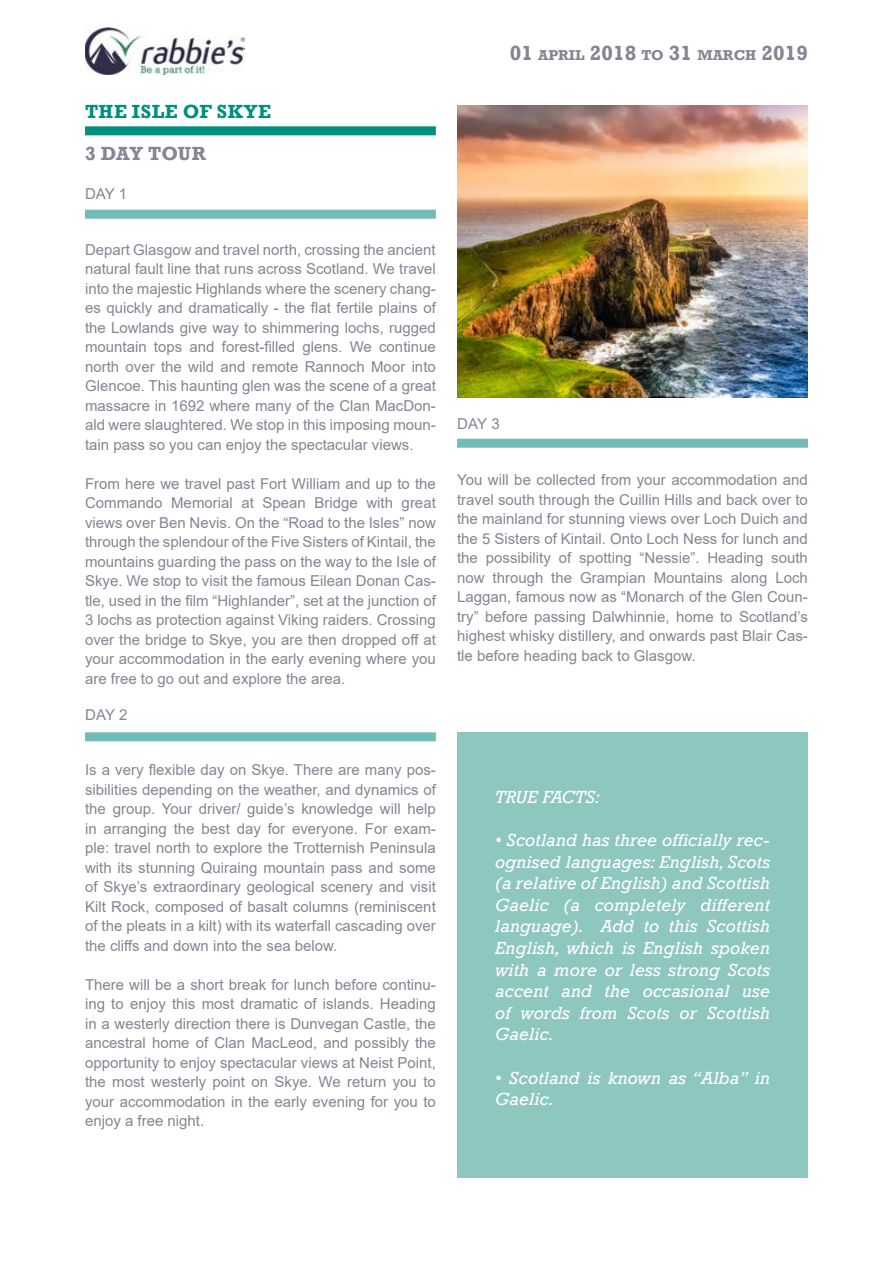
<style>
.page{position:relative;width:893px;height:1263px;background:#fff}
.page>*{position:absolute;margin:0;border:0;box-sizing:border-box;transform-origin:0 0}
.t1{font:700 21px "Rockwell";color:#858593}
.t2{font:700 19.5px "Rockwell";letter-spacing:.03em;color:#00907e}
.t3{font:700 19.5px "Rockwell";letter-spacing:-.005em;color:#858593}
.t4{font:italic 18px/21.6px "Rockwell";letter-spacing:.01em;color:#fff;text-align:justify}
.t5{font:15px/19.5px "Arial";color:#858593;text-align:justify}
.s1{font-size:14.7px}
</style>
<div class="page">
<img style="left:457px;top:106px;width:351px;height:291px">
<div style="left:85px;top:126px;width:351px;height:9px;background:#00907e"></div>
<div style="left:85px;top:210px;width:351px;height:9px;background:#71bcb4"></div>
<div style="left:85px;top:732px;width:351px;height:9px;background:#71bcb4"></div>
<div style="left:457px;top:439px;width:351px;height:9px;background:#71bcb4"></div>
<div style="left:457px;top:732px;width:351px;height:446px;background:#8dc7c0"></div>
<img style="left:85px;top:27px;width:159px;height:48px">
<h2 class="t2" style="left:85px;top:100px;width:188px">THE ISLE OF SKYE</h2>
<h2 class="t3" style="left:85px;top:142px;width:122px">3 DAY TOUR</h2>
<p class="t5" style="left:85px;top:184px;width:43px">DAY 1</p>
<p class="t5" style="left:85px;top:240px;width:352px">Depart Glasgow and travel north, crossing the ancient natural fault line that runs across Scotland. We travel into the majestic Highlands where the scenery chang&shy;es quickly and dramatically - the flat fertile plains of the Lowlands give way to shimmering lochs, rugged mountain tops and forest-filled glens. We continue north over the wild and remote Rannoch Moor into Glencoe. This haunting glen was the scene of a great massacre in 1692 where many of the Clan MacDon&shy;ald were slaughtered. We stop in this imposing moun&shy;tain pass so you can enjoy the spectacular views.</p>
<p class="t5" style="left:85px;top:474px;width:352px">From here we travel past Fort William and up to the Commando Memorial at Spean Bridge with great views over Ben Nevis. On the “Road to the Isles” now through the splendour of the Five Sisters of Kintail, the mountains guarding the pass on the way to the Isle of Skye. We stop to visit the famous Eilean Donan Cas&shy;tle, used in the film “Highlander”, set at the junction of 3 lochs as protection against Viking raiders. Crossing over the bridge to Skye, you are then dropped off at your accommodation in the early evening where you are free to go out and explore the area.</p>
<p class="t5" style="left:85px;top:705px;width:44px">DAY 2</p>
<p class="t5" style="left:85px;top:760px;width:352px">Is a very flexible day on Skye. There are many pos&shy;sibilities depending on the weather, and dynamics of the group. Your driver/ guide’s knowledge will help in arranging the best day for everyone. For exam&shy;ple: travel north to explore the Trotternish Peninsula with its stunning Quiraing mountain pass and some of Skye’s extraordinary geological scenery and visit Kilt Rock, composed of basalt columns (reminiscent of the pleats in a kilt) with its waterfall cascading over the cliffs and down into the sea below.</p>
<p class="t5" style="left:85px;top:975px;width:352px">There will be a short break for lunch before continu&shy;ing to enjoy this most dramatic of islands. Heading in a westerly direction there is Dunvegan Castle, the ancestral home of Clan MacLeod, and possibly the opportunity to enjoy spectacular views at Neist Point, the most westerly point on Skye. We return you to your accommodation in the early evening for you to enjoy a free night.</p>
<h1 class="t1" style="left:510px;top:41px;width:300px">01 <span class="s1">APRIL</span> 2018 <span class="s1">TO</span> 31 <span class="s1">MARCH</span> 2019</h1>
<p class="t5" style="left:457px;top:414px;width:44px">DAY 3</p>
<p class="t5" style="left:457px;top:470px;width:352px">You will be collected from your accommodation and travel south through the Cuillin Hills and back over to the mainland for stunning views over Loch Duich and the 5 Sisters of Kintail. Onto Loch Ness for lunch and the possibility of spotting “Nessie”. Heading south now through the Grampian Mountains along Loch Laggan, famous now as “Monarch of the Glen Coun&shy;try” before passing Dalwhinnie, home to Scotland’s highest whisky distillery, and onwards past Blair Cas&shy;tle before heading back to Glasgow.</p>
<p class="t4" style="left:495px;top:786px;width:107px">TRUE FACTS:</p>
<p class="t4" style="left:495px;top:829px;width:276px">• Scotland has three officially rec&shy;ognised languages: English, Scots (a relative of English) and Scottish Gaelic (a completely different language). Add to this Scottish English, which is English spoken with a more or less strong Scots accent and the occasional use of words from Scots or Scottish Gaelic.</p>
<p class="t4" style="left:495px;top:1067px;width:276px">• Scotland is known as “Alba” in<br>Gaelic.</p>
</div>
